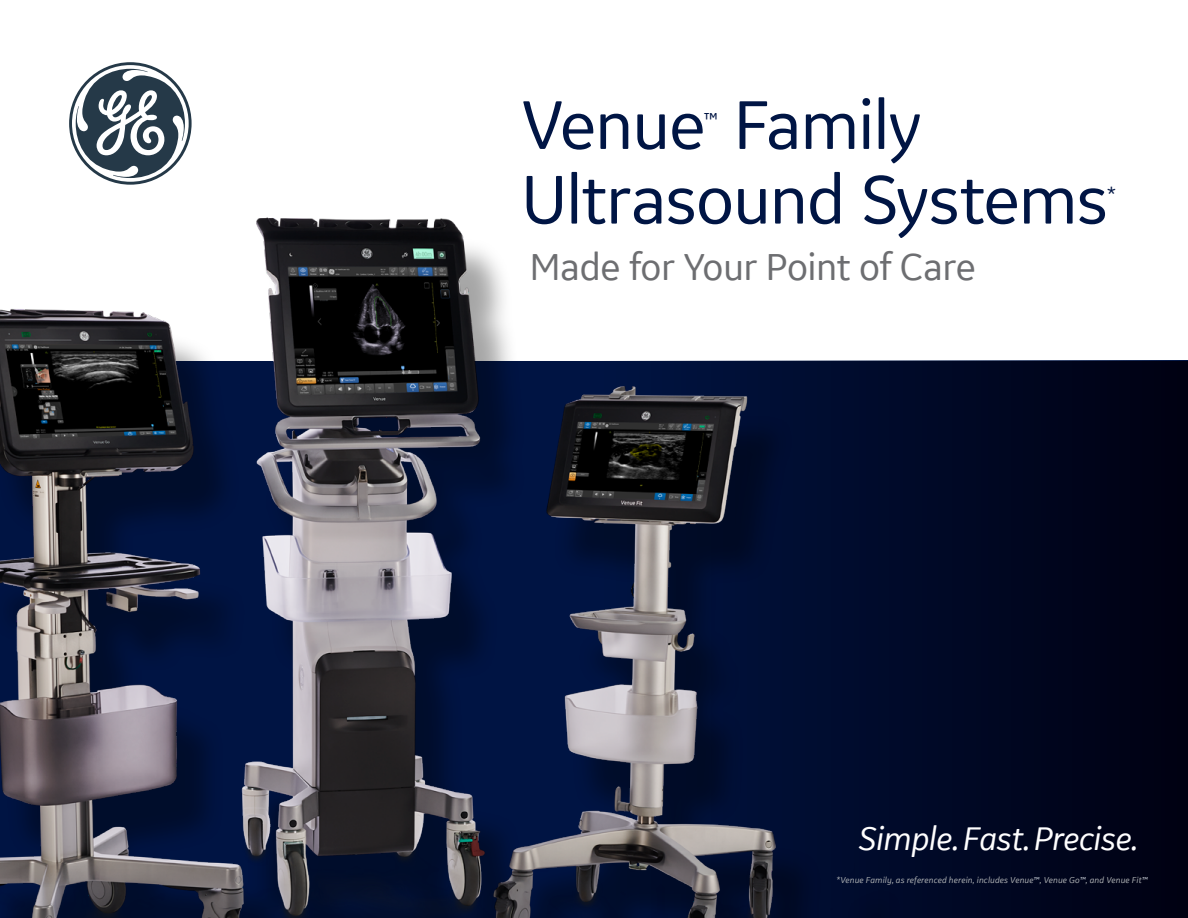
<style>
.page{position:relative;width:1188px;height:918px;background:#fff}
.page>*{position:absolute;margin:0;border:0;box-sizing:border-box;transform-origin:0 0}
.t1{font:73.65px "GE Inspira Sans";letter-spacing:-.02em;color:#001544}
.t2{font:40.5px "GE Inspira Sans";letter-spacing:-.015em;color:#6d6e71}
.t3{font:italic 34.5px "GE Inspira Sans";letter-spacing:-.015em;color:#fff}
.t4{font:21.9px "GE Inspira Sans";color:#001544}
.t5{font:italic 9px "GE Inspira Sans";letter-spacing:.015em;color:#b1b4b6}
.s1{color:#dbe2e9}
</style>
<div class="page">
<div style="left:0;top:360px;width:1188px;height:558px;background:#00051e"></div>
<svg style="left:69px;top:62px;width:123px;height:111px"></svg>
<div style="left:0;top:236px;width:903px;height:682px;background:#000;opacity:.35"></div>
<img style="left:0;top:173px;width:854px;height:745px">
<h1 class="t1" style="left:521px;top:80px;width:402px">Venue Family</h1>
<h3 class="t4" style="left:704px;top:107px;width:16px">™</h3>
<h1 class="t1" style="left:521px;top:155px;width:588px">Ultrasound Systems</h1>
<h3 class="t4" style="left:1107px;top:182px;width:10px">*</h3>
<h2 class="t2" style="left:530px;top:242px;width:447px">Made for Your Point of Care</h2>
<h3 class="t3" style="left:859px;top:817px;width:281px">Simple. Fast. Precise.</h3>
<p class="t5" style="left:836px;top:875px;width:313px">*Venue Family, as referenced herein, includes Venue<span class="s1">™</span>, Venue Go<span class="s1">™</span>, and Venue Fit<span class="s1">™</span></p>
</div>
